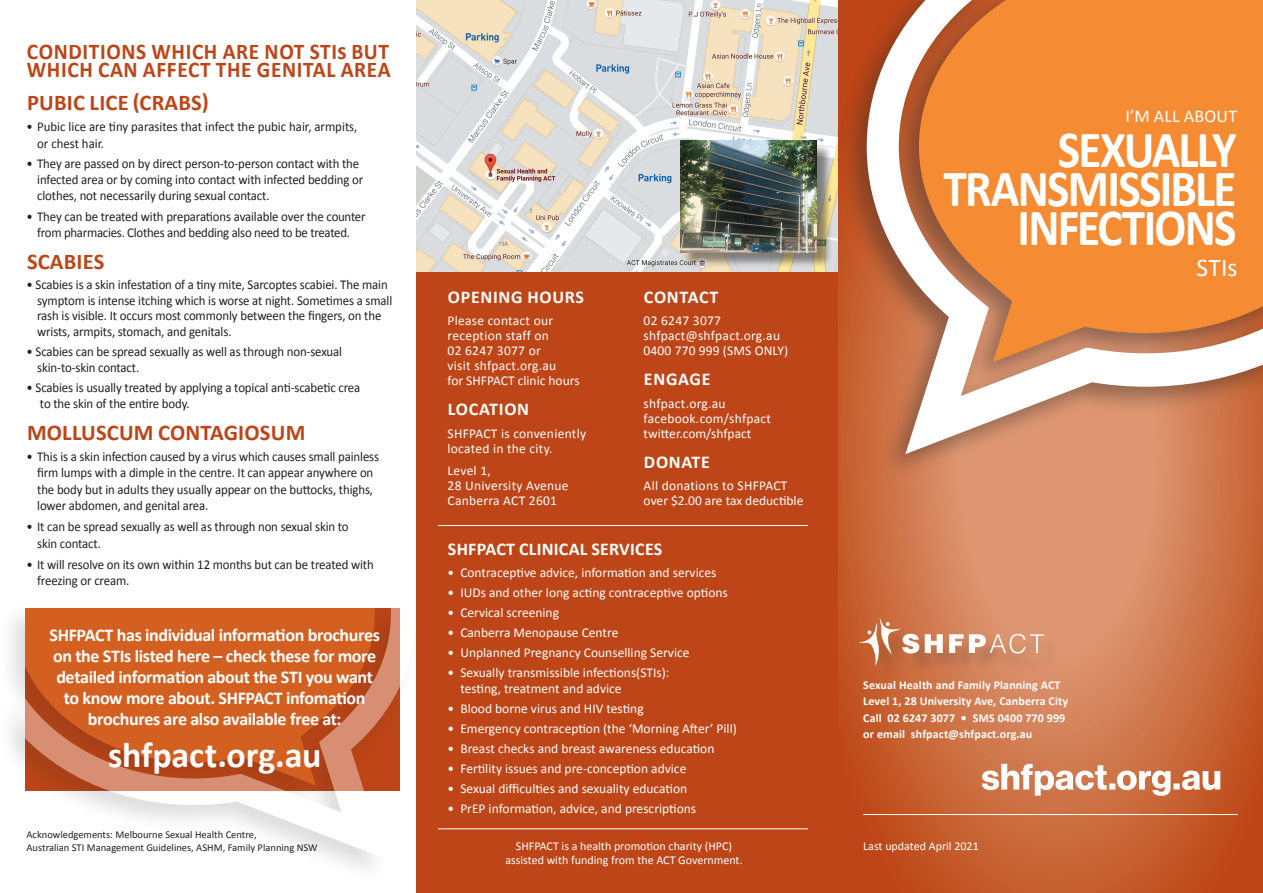
<style>
.page{position:relative;width:1263px;height:893px;background:#fff}
.page>*{position:absolute;margin:0;border:0;box-sizing:border-box;transform-origin:0 0}
.t1{font:700 52.5px/39px "Calibri";letter-spacing:-.035em;color:#fff;text-align:right;scale:.9 1}
.t2{font:700 36px "Calibri";letter-spacing:-.005em;color:#fff}
.t3{font:25.5px "Calibri";color:#fff}
.t4{font:700 22.5px/18px "Calibri";letter-spacing:.015em;color:#bd4517;scale:.95 1}
.t5{font:700 22.5px "Calibri";letter-spacing:.015em;color:#bd4517}
.t6{font:700 18px/21px "Calibri";letter-spacing:-.02em;color:#fff;text-align:center}
.t7{font:700 18px "Calibri";letter-spacing:.015em;color:#fff}
.t8{font:700 18px "Calibri";letter-spacing:.04em;color:#fff}
.t9{font:18px "Calibri";letter-spacing:.015em;color:#fff}
.t10{font:700 18px "Calibri";letter-spacing:.035em;color:#fff}
.t11{font:13.5px/16.5px "Calibri";letter-spacing:-.01em;color:#231f20;scale:.95 1}
.t12{font:13.5px/15px "Calibri";color:#fff}
.t13{font:13.5px/15px "Calibri";letter-spacing:.02em;color:#fff}
.t14{font:700 12px/16.5px "Calibri";letter-spacing:.01em;color:#fff}
.t15{font:12px/14.4px "Calibri";color:#fff;text-align:center}
.t16{font:10.5px/12.6px "Calibri";color:#231f20}
</style>
<div class="page">
<svg style="left:838px;top:481px;width:425px;height:412px;background:#cd7145"></svg>
<div style="left:837px;top:0;width:426px;height:481px;background:#231f20;opacity:.4"></div>
<svg style="left:867px;top:0;width:396px;height:454px"></svg>
<svg style="left:919px;top:0;width:344px;height:362px;background:#ee8f42"></svg>
<div style="left:863px;top:622px;width:200px;height:63px;background:#231f20;opacity:.2"></div>
<svg style="left:859px;top:618px;width:60px;height:48px"></svg>
<svg style="left:925px;top:634px;width:18px;height:19px"></svg>
<svg style="left:949px;top:634px;width:14px;height:19px"></svg>
<svg style="left:969px;top:634px;width:75px;height:19px"></svg>
<hr style="left:863px;top:814px;width:374px;height:1px;background:#fff">
<svg style="left:982px;top:764px;width:238px;height:32px"></svg>
<div style="left:0;top:600px;width:424px;height:286px;background:#231f20;opacity:.4"></div>
<svg style="left:26px;top:609px;width:390px;height:250px"></svg>
<svg style="left:26px;top:609px;width:349px;height:176px;background:#cd6028"></svg>
<div style="left:417px;top:270px;width:421px;height:623px;background:#bd4517"></div>
<img style="left:417px;top:0;width:421px;height:271px">
<div style="left:682px;top:143px;width:151px;height:126px;background:#231f20;opacity:.5"></div>
<img style="left:680px;top:141px;width:136px;height:111px">
<hr style="left:438px;top:525px;width:370px;height:1px;background:#fff">
<hr style="left:438px;top:828px;width:370px;height:1px;background:#fff">
<h3 class="t4" style="left:27px;top:43px;width:384px">CONDITIONS WHICH ARE NOT STIs BUT<br>WHICH CAN AFFECT THE GENITAL AREA</h3>
<h3 class="t5" style="left:27px;top:89px;width:183px">PUBIC LICE (CRABS)</h3>
<p class="t11" style="left:37px;top:119px;width:339px;text-indent:-11px">• Pubic lice are tiny parasites that infect the pubic hair, armpits, or chest hair.</p>
<p class="t11" style="left:37px;top:156px;width:345px;line-height:15.8px;text-indent:-11px">• They are passed on by direct person-to-person contact with the infected area or by coming into contact with infected bedding or clothes, not necessarily during sexual contact.</p>
<p class="t11" style="left:27px;top:208px;width:358px;text-align:center">• They can be treated with preparations available over the counter from pharmacies. Clothes and bedding also need to be treated.</p>
<h3 class="t5" style="left:27px;top:247px;width:79px">SCABIES</h3>
<p class="t11" style="left:37px;top:277px;width:375px;line-height:15.8px;text-indent:-11px">• Scabies is a skin infestation of a tiny mite, Sarcoptes scabiei. The main symptom is intense itching which is worse at night. Sometimes a small rash is visible. It occurs most commonly between the fingers, on the wrists, armpits, stomach, and genitals.</p>
<p class="t11" style="left:37px;top:344px;width:323px;line-height:15.8px;text-indent:-11px">• Scabies can be spread sexually as well as through non-sexual skin-to-skin contact.</p>
<p class="t11" style="left:40px;top:380px;width:339px;line-height:15.8px;text-indent:-13px">• Scabies is usually treated by applying a topical anti-scabetic crea to the skin of the entire body.</p>
<h3 class="t5" style="left:27px;top:418px;width:280px">MOLLUSCUM CONTAGIOSUM</h3>
<p class="t11" style="left:37px;top:448px;width:361px;text-indent:-11px">• This is a skin infection caused by a virus which causes small painless firm lumps with a dimple in the centre. It can appear anywhere on the body but in adults they usually appear on the buttocks, thighs, lower abdomen, and genital area.</p>
<p class="t11" style="left:37px;top:518px;width:329px;text-indent:-11px">• It can be spread sexually as well as through non sexual skin to skin contact.</p>
<p class="t11" style="left:37px;top:556px;width:356px;text-indent:-11px">• It will resolve on its own within 12 months but can be treated with freezing or cream.</p>
<h3 class="t6" style="left:50px;top:624px;width:332px">SHFPACT has individual information brochures on the STIs listed here – check these for more detailed information about the STI you want to know more about. SHFPACT infomation brochures are also available free at:</h3>
<h2 class="t2" style="left:108px;top:732px;width:215px">shfpact.org.au</h2>
<p class="t16" style="left:27px;top:828px;width:293px">Acknowledgements: Melbourne Sexual Health Centre,<br>Australian STI Management Guidelines, ASHM, Family Planning NSW</p>
<h3 class="t8" style="left:448px;top:285px;width:138px">OPENING HOURS</h3>
<p class="t13" style="left:448px;top:313px;width:134px">Please contact our reception staff on<br>02 6247 3077 or<br>visit shfpact.org.au<br>for SHFPACT clinic hours</p>
<h3 class="t8" style="left:448px;top:398px;width:83px">LOCATION</h3>
<p class="t13" style="left:448px;top:426px;width:140px">SHFPACT is conveniently located in the city.</p>
<p class="t13" style="left:448px;top:463px;width:123px">Level 1,<br>28 University Avenue<br>Canberra ACT 2601</p>
<h3 class="t10" style="left:644px;top:285px;width:76px">CONTACT</h3>
<p class="t13" style="left:644px;top:313px;width:146px">02 6247 3077 shfpact@shfpact.org.au<br>0400 770 999 (SMS ONLY)</p>
<h3 class="t6" style="left:644px;top:369px;width:68px">ENGAGE</h3>
<p class="t13" style="left:644px;top:396px;width:129px">shfpact.org.au facebook.com/shfpact twitter.com/shfpact</p>
<h3 class="t6" style="left:644px;top:451px;width:68px">DONATE</h3>
<p class="t12" style="left:644px;top:478px;width:161px">All donations to SHFPACT over $2.00 are tax deductible</p>
<h3 class="t7" style="left:448px;top:537px;width:216px">SHFPACT CLINICAL SERVICES</h3>
<p class="t12" style="left:448px;top:565px;width:270px">• Contraceptive advice, information and services</p>
<p class="t12" style="left:448px;top:585px;width:282px">• IUDs and other long acting contraceptive options</p>
<p class="t12" style="left:448px;top:605px;width:113px">• Cervical screening</p>
<p class="t12" style="left:448px;top:625px;width:172px">• Canberra Menopause Centre</p>
<p class="t12" style="left:448px;top:645px;width:243px">• Unplanned Pregnancy Counselling Service</p>
<p class="t12" style="left:460px;top:664px;width:211px;line-height:16.2px;text-indent:-13px">• Sexually transmissible infections(STIs): testing, treatment and advice</p>
<p class="t12" style="left:448px;top:701px;width:198px">• Blood borne virus and HIV testing</p>
<p class="t12" style="left:448px;top:721px;width:291px">• Emergency contraception (the ‘Morning After’ Pill)</p>
<p class="t12" style="left:448px;top:741px;width:268px">• Breast checks and breast awareness education</p>
<p class="t12" style="left:448px;top:761px;width:240px">• Fertility issues and pre-conception advice</p>
<p class="t12" style="left:448px;top:781px;width:241px">• Sexual difficulties and sexuality education</p>
<p class="t12" style="left:448px;top:801px;width:250px">• PrEP information, advice, and prescriptions</p>
<p class="t15" style="left:505px;top:839px;width:239px">SHFPACT is a health promotion charity (HPC) assisted with funding from the ACT Government.</p>
<h3 class="t9" style="left:1125px;top:105px;width:113px">I’M ALL ABOUT</h3>
<h1 class="t1" style="left:943px;top:130px;width:327px">SEXUALLY<br>TRANSMISSIBLE<br>INFECTIONS</h1>
<h3 class="t3" style="left:1196px;top:251px;width:42px">STIs</h3>
<p class="t14" style="left:863px;top:676px;width:206px">Sexual Health and Family Planning ACT Level 1, 28 University Ave, Canberra City Call 02 6247 3077 • SMS 0400 770 999 or email shfpact@shfpact.org.au</p>
<p class="t15" style="left:863px;top:839px;width:117px">Last updated April 2021</p>
</div>
